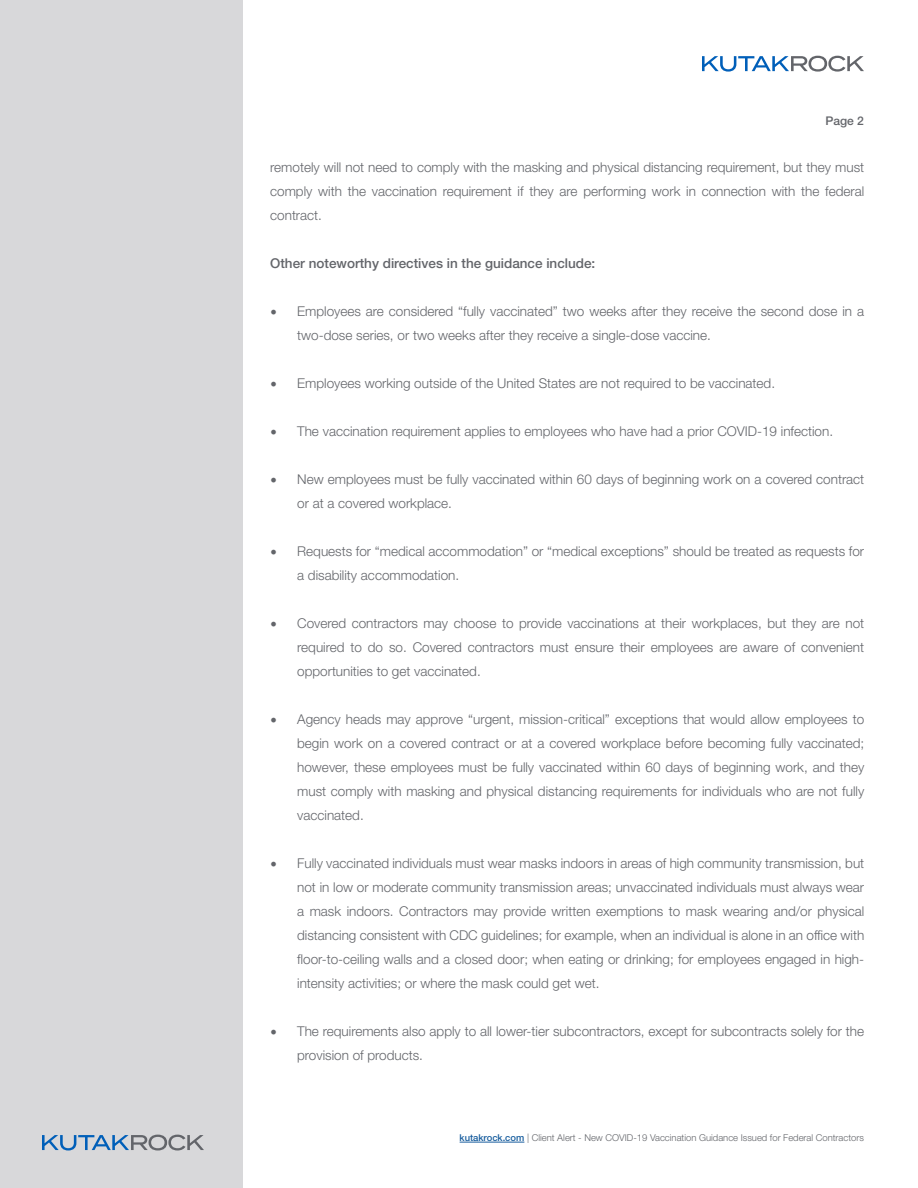
<style>
.page{position:relative;width:918px;height:1188px;background:#fff}
.page>*{position:absolute;margin:0;border:0;box-sizing:border-box;transform-origin:0 0}
.t1{font:300 13.5px/24px "Helvetica Neue LT Std";color:#63656a;text-align:justify}
.t2{font:500 13.5px "Helvetica Neue LT Std";color:#63656a}
.t3{font:500 12px "Helvetica Neue LT Std";color:#63656a}
.t4{font:300 9.45px "Helvetica Neue LT Std";color:#63656a}
.s1{font-family:"Minion Pro";font-weight:400;font-size:18px}
.s2{font-weight:500;color:#175d9e}
</style>
<div class="page">
<div style="left:0;top:0;width:243px;height:1188px;background:#d8d8da"></div>
<svg style="left:702px;top:56px;width:162px;height:16px"></svg>
<hr style="left:460px;top:1142px;width:64px;height:1px;background:#175d9e">
<svg style="left:42px;top:1135px;width:162px;height:16px"></svg>
<p class="t3" style="left:826px;top:113px;width:40px">Page 2</p>
<p class="t1" style="left:270px;top:155px;width:596px">remotely will not need to comply with the masking and physical distancing requirement, but they must comply with the vaccination requirement if they are performing work in connection with the federal contract.</p>
<p class="t2" style="left:270px;top:256px;width:327px">Other noteworthy directives in the guidance include:</p>
<p class="t1" style="left:297px;top:299px;width:568px;text-indent:-27px"><span class="s1">•</span> Employees are considered “fully vaccinated” two weeks after they receive the second dose in a two-dose series, or two weeks after they receive a single-dose vaccine.</p>
<p class="t1" style="left:270px;top:371px;width:506px"><span class="s1">•</span> Employees working outside of the United States are not required to be vaccinated.</p>
<p class="t1" style="left:270px;top:419px;width:564px"><span class="s1">•</span> The vaccination requirement applies to employees who have had a prior COVID-19 infection.</p>
<p class="t1" style="left:297px;top:467px;width:569px;text-indent:-27px"><span class="s1">•</span> New employees must be fully vaccinated within 60 days of beginning work on a covered contract or at a covered workplace.</p>
<p class="t1" style="left:297px;top:539px;width:568px;text-indent:-27px"><span class="s1">•</span> Requests for “medical accommodation” or “medical exceptions” should be treated as requests for a disability accommodation.</p>
<p class="t1" style="left:297px;top:611px;width:569px;text-indent:-27px"><span class="s1">•</span> Covered contractors may choose to provide vaccinations at their workplaces, but they are not required to do so. Covered contractors must ensure their employees are aware of convenient opportunities to get vaccinated.</p>
<p class="t1" style="left:297px;top:707px;width:569px;text-indent:-27px"><span class="s1">•</span> Agency heads may approve “urgent, mission-critical” exceptions that would allow employees to begin work on a covered contract or at a covered workplace before becoming fully vaccinated; however, these employees must be fully vaccinated within 60 days of beginning work, and they must comply with masking and physical distancing requirements for individuals who are not fully vaccinated.</p>
<p class="t1" style="left:297px;top:851px;width:569px;text-indent:-27px"><span class="s1">•</span> Fully vaccinated individuals must wear masks indoors in areas of high community transmission, but not in low or moderate community transmission areas; unvaccinated individuals must always wear a mask indoors. Contractors may provide written exemptions to mask wearing and/or physical distancing consistent with CDC guidelines; for example, when an individual is alone in an office with floor-to-ceiling walls and a closed door; when eating or drinking; for employees engaged in high&shy;intensity activities; or where the mask could get wet.</p>
<p class="t1" style="left:297px;top:1019px;width:568px;text-indent:-27px"><span class="s1">•</span> The requirements also apply to all lower-tier subcontractors, except for subcontracts solely for the provision of products.</p>
<p class="t4" style="left:460px;top:1132px;width:406px"><span class="s2">kutakrock.com</span> | Client Alert - New COVID-19 Vaccination Guidance Issued for Federal Contractors</p>
</div>
